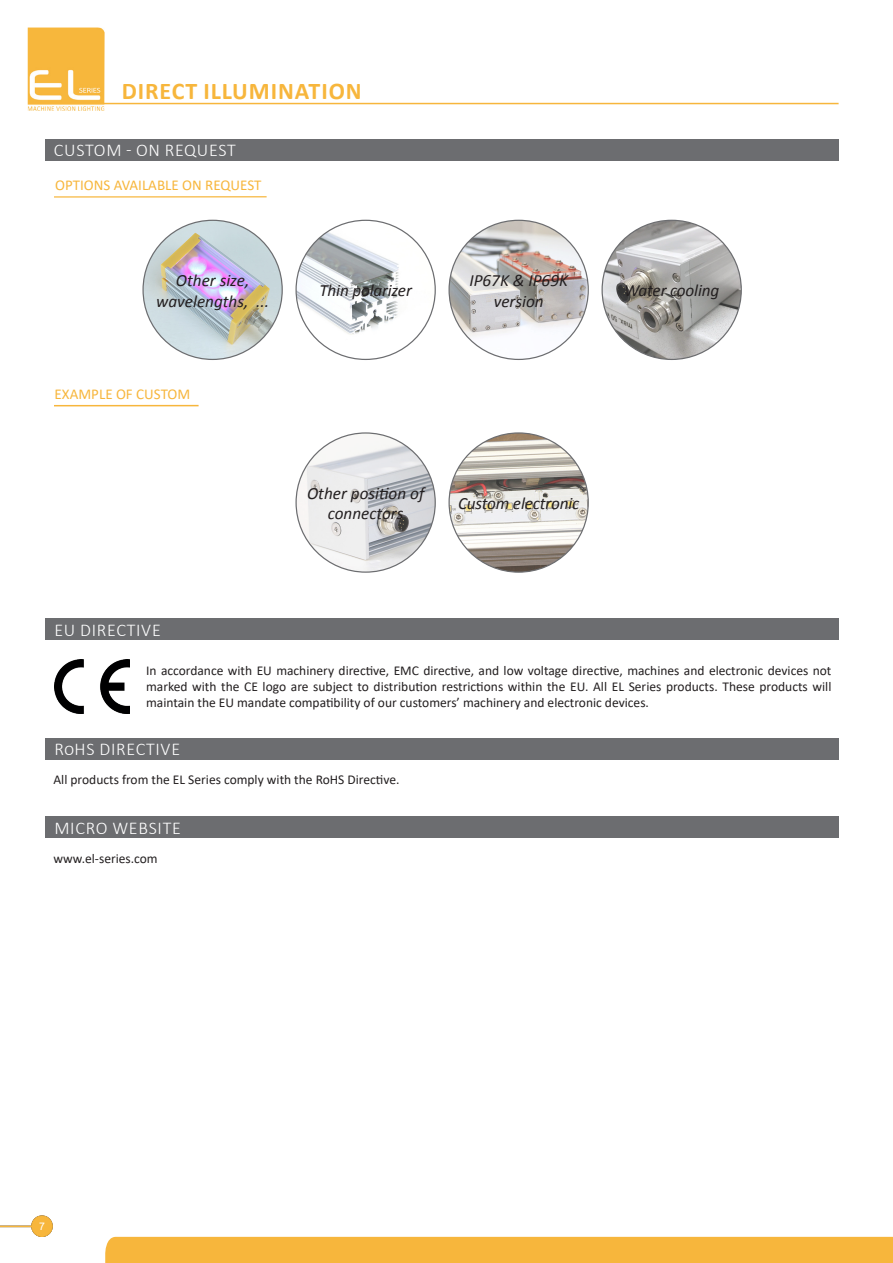
<style>
.page{position:relative;width:893px;height:1263px;background:#fff}
.page>*{position:absolute;margin:0;border:0;box-sizing:border-box;transform-origin:0 0}
.t1{font:700 24px "Calibri";letter-spacing:.04em;color:#f7b63c}
.t2{font:300 18px "Calibri";letter-spacing:.04em;color:#fff}
.t3{font:italic 17.25px/20.5px "Calibri";color:#231f20;text-align:center}
.t4{font:15px "Calibri";color:#f7b63c}
.t5{font:13.5px/16.2px "Calibri";color:#231f20;text-align:justify}
.t6{font:10.5px "Arial";color:#fff}
</style>
<div class="page">
<hr style="left:0;top:1225px;width:42px;height:2px;background:#f7b63c">
<div style="left:32px;top:1216px;width:20px;height:20px;background:#f7b63c;border-radius:50%"></div>
<div style="left:31px;top:1215px;width:22px;height:22px;border:1px solid #f7b63c;border-radius:50%"></div>
<div style="left:105px;top:1237px;width:788px;height:26px;background:#f7b63c"></div>
<hr style="left:104px;top:103px;width:735px;height:1px;background:#f7b63c">
<img style="left:28px;top:28px;width:77px;height:83px">
<div style="left:45px;top:139px;width:793px;height:21px;background:#6c6d70"></div>
<hr style="left:54px;top:196px;width:213px;height:2px;background:#f7b63c">
<hr style="left:54px;top:405px;width:145px;height:1px;background:#f7b63c">
<div style="left:45px;top:618px;width:794px;height:22px;background:#6c6d70"></div>
<img style="left:54px;top:659px;width:75px;height:54px">
<div style="left:45px;top:738px;width:794px;height:21px;background:#6c6d70"></div>
<img style="left:144px;top:220px;width:138px;height:139px">
<img style="left:450px;top:220px;width:138px;height:139px">
<img style="left:297px;top:434px;width:138px;height:138px">
<img style="left:297px;top:220px;width:138px;height:139px">
<img style="left:603px;top:220px;width:138px;height:139px">
<img style="left:450px;top:434px;width:138px;height:138px">
<div style="left:45px;top:816px;width:794px;height:22px;background:#6c6d70"></div>
<h1 class="t1" style="left:122px;top:74px;width:241px">DIRECT ILLUMINATION</h1>
<h2 class="t2" style="left:54px;top:139px;width:184px">CUSTOM - ON REQUEST</h2>
<p class="t4" style="left:55px;top:174px;width:208px">OPTIONS AVAILABLE ON REQUEST</p>
<p class="t3" style="left:156px;top:269px;width:115px">Other size, wavelengths, ...</p>
<p class="t3" style="left:319px;top:280px;width:94px">Thin polarizer</p>
<p class="t3" style="left:469px;top:269px;width:100px">IP67K &amp; IP69K version</p>
<p class="t3" style="left:624px;top:280px;width:97px">Water cooling</p>
<p class="t4" style="left:55px;top:384px;width:137px">EXAMPLE OF CUSTOM</p>
<p class="t3" style="left:307px;top:482px;width:119px">Other position of connectors</p>
<p class="t3" style="left:458px;top:492px;width:123px">Custom electronic</p>
<h2 class="t2" style="left:54px;top:618px;width:108px">EU DIRECTIVE</h2>
<p class="t5" style="left:146px;top:662px;width:687px">In accordance with EU machinery directive, EMC directive, and low voltage directive, machines and electronic devices not marked with the CE logo are subject to distribution restrictions within the EU. All EL Series products. These products will maintain the EU mandate compatibility of our customers’ machinery and electronic devices.</p>
<h2 class="t2" style="left:54px;top:738px;width:127px">RoHS DIRECTIVE</h2>
<p class="t5" style="left:54px;top:771px;width:348px">All products from the EL Series comply with the RoHS Directive.</p>
<h2 class="t2" style="left:54px;top:816px;width:128px">MICRO WEBSITE</h2>
<p class="t5" style="left:54px;top:850px;width:106px">www.el-series.com</p>
<p class="t6" style="left:39px;top:1218px;width:7px">7</p>
</div>
